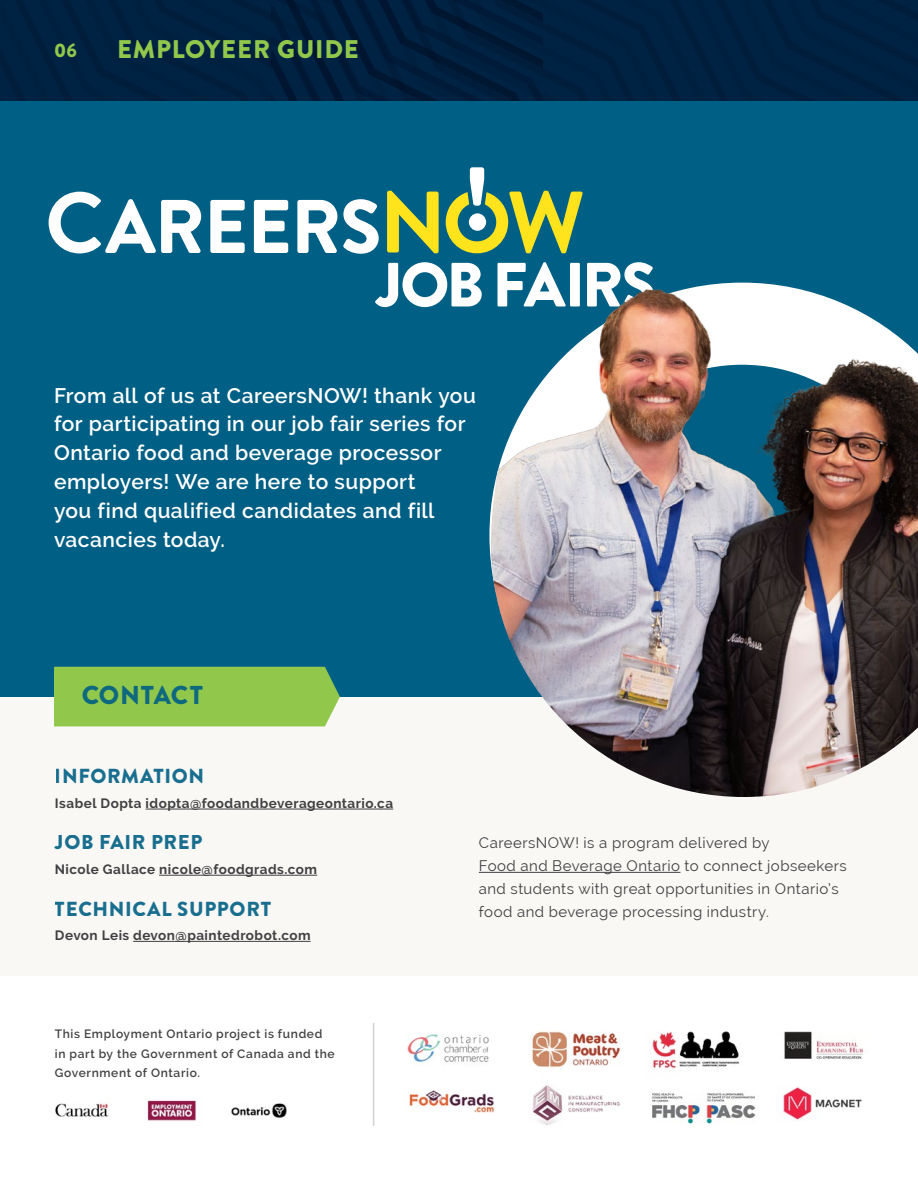
<style>
.page{position:relative;width:918px;height:1188px;background:#fff}
.page>*{position:absolute;margin:0;border:0;box-sizing:border-box;transform-origin:0 0}
.t1{font:900 25.95px "Brandon Grotesque";letter-spacing:.02em;color:#005f84}
.t2{font:900 25.5px "Brandon Grotesque";letter-spacing:.03em;color:#91c84c}
.t3{font:600 21px/28.8px "Raleway";letter-spacing:.02em;color:#fff}
.t4{font:900 20.25px "Brandon Grotesque";letter-spacing:.03em;color:#005f84}
.t5{font:900 19.5px "Brandon Grotesque";color:#91c84c}
.t6{font:15px/22.8px "Raleway";letter-spacing:.03em;color:#414042}
.t7{font:700 13.5px "Raleway";letter-spacing:.035em;color:#414042}
.t8{font:600 12px/19.5px "Raleway";letter-spacing:.055em;color:#414042}
</style>
<div class="page">
<div style="left:0;top:0;width:918px;height:697px;background:#005f84"></div>
<svg style="left:0;top:0;width:918px;height:101px;background:#002040"></svg>
<div style="left:0;top:697px;width:918px;height:279px;background:#f9f8f5"></div>
<div style="left:54px;top:667px;width:286px;height:59px;background:#91c84c"></div>
<img style="left:407px;top:1031px;width:349px;height:95px">
<img style="left:783px;top:1031px;width:81px;height:89px">
<img style="left:55px;top:1100px;width:232px;height:21px">
<hr style="left:373px;top:1023px;width:1px;height:103px;background:#d1d3d4">
<svg style="left:49px;top:167px;width:534px;height:87px"></svg>
<svg style="left:375px;top:262px;width:107px;height:45px"></svg>
<svg style="left:498px;top:262px;width:56px;height:18px"></svg>
<div style="left:570px;top:263px;width:10px;height:43px;background:#fff"></div>
<svg style="left:587px;top:262px;width:66px;height:18px"></svg>
<hr style="left:133px;top:941px;width:178px;height:1px;background:#414042">
<hr style="left:146px;top:809px;width:247px;height:1px;background:#414042">
<hr style="left:159px;top:875px;width:158px;height:1px;background:#414042">
<hr style="left:479px;top:872px;width:201px;height:1px;background:#414042">
<img style="left:491px;top:280px;width:427px;height:517px">
<p class="t5" style="left:54px;top:36px;width:24px">06</p>
<p class="t2" style="left:117px;top:31px;width:243px">EMPLOYEER GUIDE</p>
<p class="t3" style="left:54px;top:381px;width:423px">From all of us at CareersNOW! thank you for participating in our job fair series for Ontario food and beverage processor employers! We are here to support<br>you find qualified candidates and fill vacancies today.</p>
<p class="t1" style="left:81px;top:677px;width:123px">CONTACT</p>
<p class="t4" style="left:55px;top:762px;width:151px">INFORMATION</p>
<p class="t7" style="left:55px;top:796px;width:340px">Isabel Dopta idopta@foodandbeverageontario.ca</p>
<p class="t4" style="left:55px;top:828px;width:149px">JOB FAIR PREP</p>
<p class="t7" style="left:55px;top:862px;width:264px">Nicole Gallace nicole@foodgrads.com</p>
<p class="t4" style="left:55px;top:894px;width:218px">TECHNICAL SUPPORT</p>
<p class="t7" style="left:55px;top:928px;width:257px">Devon Leis devon@paintedrobot.com</p>
<p class="t8" style="left:55px;top:1024px;width:281px">This Employment Ontario project is funded in part by the Government of Canada and the<br>Government of Ontario.</p>
<p class="t6" style="left:479px;top:832px;width:369px">CareersNOW! is a program delivered by<br>Food and Beverage Ontario to connect jobseekers and students with great opportunities in Ontario’s food and beverage processing industry.</p>
</div>
